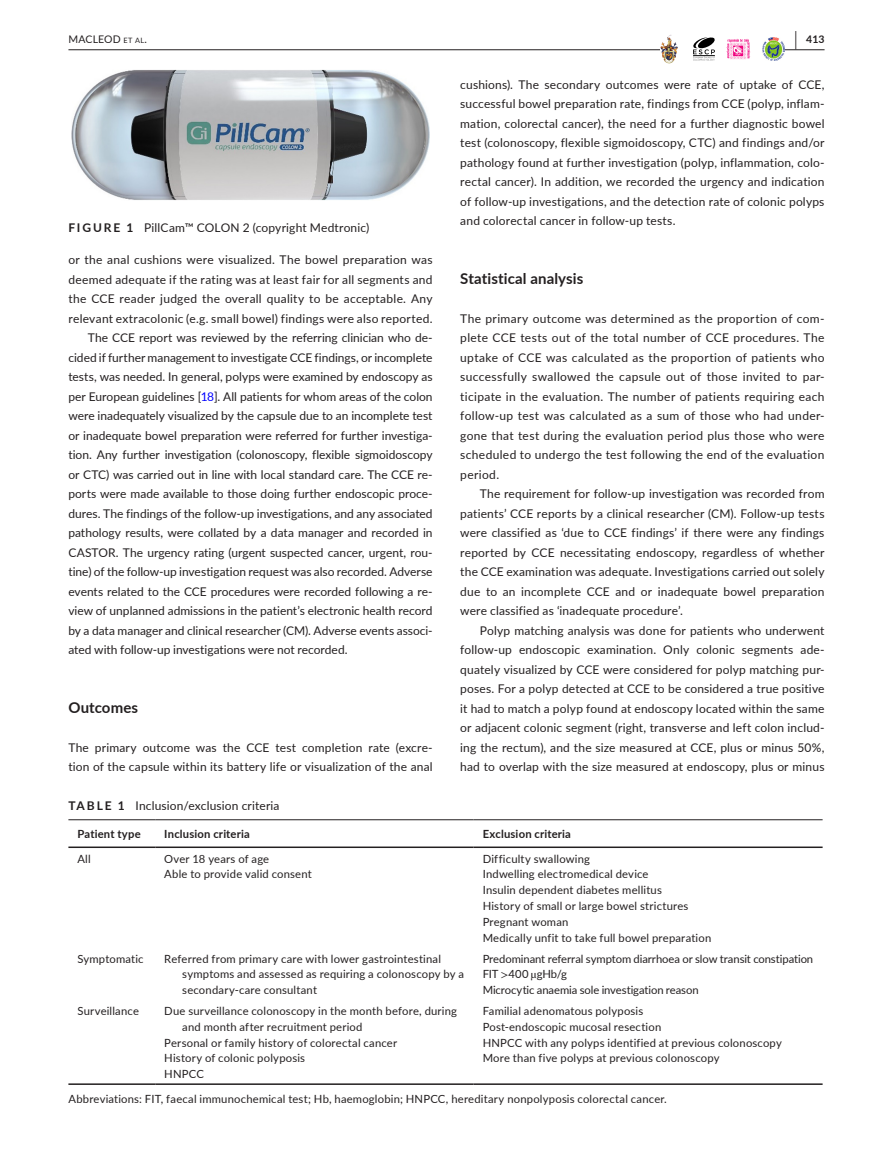
<style>
.page{position:relative;width:893px;height:1174px;background:#fff}
.page>*{position:absolute;margin:0;border:0;box-sizing:border-box;transform-origin:0 0}
.t1{font:700 15px "Lato";letter-spacing:.005em;color:#231f20}
.t2{font:12px/19.5px "Lato";color:#231f20;text-align:justify}
.t3{font:12px "Lato";letter-spacing:.025em;color:#231f20}
.t4{font:11.25px/15.8px "Lato";letter-spacing:.015em;color:#231f20}
.t5{font:11.25px/15.8px "Lato";letter-spacing:-.005em;color:#231f20}
.t6{font:700 11.25px "Lato";letter-spacing:.02em;color:#231f20}
.t7{font:10.5px "Lato";letter-spacing:.015em;color:#231f20}
.t8{font:700 10.5px "Lato";color:#231f20}
.s1{font-size:7.35px}
.s2{font-size:19.5px}
.s3{font-weight:700}
.s4{color:#00f}
.s5{font-family:"STIX"}
</style>
<div class="page">
<hr style="left:68px;top:49px;width:756px;height:1px;background:#231f20">
<div style="left:660px;top:34px;width:125px;height:30px;background:#fff"></div>
<img style="left:661px;top:35px;width:15px;height:28px">
<svg style="left:693px;top:37px;width:22px;height:24px"></svg>
<img style="left:727px;top:39px;width:24px;height:20px">
<img style="left:763px;top:38px;width:22px;height:22px">
<img style="left:72px;top:69px;width:357px;height:131px">
<hr style="left:68px;top:819px;width:87px;height:1px;background:#231f20">
<hr style="left:155px;top:819px;width:319px;height:1px;background:#231f20">
<hr style="left:474px;top:819px;width:349px;height:1px;background:#231f20">
<hr style="left:68px;top:846px;width:87px;height:2px;background:#231f20">
<hr style="left:155px;top:846px;width:319px;height:2px;background:#231f20">
<hr style="left:474px;top:846px;width:349px;height:2px;background:#231f20">
<hr style="left:68px;top:1083px;width:87px;height:1px;background:#231f20">
<hr style="left:155px;top:1083px;width:319px;height:1px;background:#231f20">
<hr style="left:474px;top:1083px;width:349px;height:1px;background:#231f20">
<p class="t7" style="left:68px;top:31px;width:80px">MACLEOD <span class="s1">et al</span>.</p>
<p class="t8" style="left:795px;top:31px;width:31px"><span class="s2">|</span> 413</p>
<p class="t2" style="left:68px;top:218px;width:302px"><span class="s3">FIGURE 1</span> PillCam™ COLON 2 (copyright Medtronic)</p>
<p class="t3" style="left:68px;top:251px;width:366px">or the anal cushions were visualized. The bowel preparation was</p>
<p class="t3" style="left:68px;top:271px;width:366px">deemed adequate if the rating was at least fair for all segments and</p>
<p class="t3" style="left:68px;top:290px;width:366px">the CCE reader judged the overall quality to be acceptable. Any</p>
<p class="t3" style="left:68px;top:310px;width:366px">relevant extracolonic (e.g. small bowel) findings were also reported.</p>
<p class="t2" style="left:88px;top:327px;width:346px">The CCE report was reviewed by the referring clinician who de-</p>
<p class="t2" style="left:68px;top:347px;width:366px">cided if further management to investigate CCE findings, or incomplete</p>
<p class="t2" style="left:68px;top:366px;width:366px">tests, was needed. In general, polyps were examined by endoscopy as</p>
<p class="t2" style="left:68px;top:386px;width:366px">per European guidelines [<span class="s4">18</span>]. All patients for whom areas of the colon</p>
<p class="t2" style="left:68px;top:405px;width:366px">were inadequately visualized by the capsule due to an incomplete test</p>
<p class="t2" style="left:68px;top:425px;width:366px">or inadequate bowel preparation were referred for further investiga-</p>
<p class="t2" style="left:68px;top:444px;width:366px">tion. Any further investigation (colonoscopy, flexible sigmoidoscopy</p>
<p class="t2" style="left:68px;top:464px;width:366px">or CTC) was carried out in line with local standard care. The CCE re-</p>
<p class="t2" style="left:68px;top:483px;width:366px">ports were made available to those doing further endoscopic proce-</p>
<p class="t2" style="left:68px;top:503px;width:366px">dures. The findings of the follow-up investigations, and any associated</p>
<p class="t2" style="left:68px;top:522px;width:366px">pathology results, were collated by a data manager and recorded in</p>
<p class="t2" style="left:68px;top:542px;width:366px">CASTOR. The urgency rating (urgent suspected cancer, urgent, rou-</p>
<p class="t2" style="left:68px;top:561px;width:366px">tine) of the follow-up investigation request was also recorded. Adverse</p>
<p class="t2" style="left:68px;top:581px;width:366px">events related to the CCE procedures were recorded following a re-</p>
<p class="t2" style="left:68px;top:600px;width:366px">view of unplanned admissions in the patient’s electronic health record</p>
<p class="t2" style="left:68px;top:620px;width:366px">by a data manager and clinical researcher (CM). Adverse events associ-</p>
<p class="t2" style="left:68px;top:639px;width:281px">ated with follow-up investigations were not recorded.</p>
<p class="t1" style="left:68px;top:696px;width:71px">Outcomes</p>
<p class="t2" style="left:68px;top:737px;width:366px">The primary outcome was the CCE test completion rate (excre&shy;tion of the capsule within its battery life or visualization of the anal</p>
<p class="t2" style="left:460px;top:74px;width:366px">cushions). The secondary outcomes were rate of uptake of CCE, successful bowel preparation rate, findings from CCE (polyp, inflam&shy;mation, colorectal cancer), the need for a further diagnostic bowel test (colonoscopy, flexible sigmoidoscopy, CTC) and findings and/or pathology found at further investigation (polyp, inflammation, colo&shy;rectal cancer). In addition, we recorded the urgency and indication of follow-up investigations, and the detection rate of colonic polyps and colorectal cancer in follow-up tests.</p>
<p class="t1" style="left:460px;top:267px;width:125px">Statistical analysis</p>
<p class="t2" style="left:460px;top:308px;width:366px">The primary outcome was determined as the proportion of com&shy;plete CCE tests out of the total number of CCE procedures. The uptake of CCE was calculated as the proportion of patients who successfully swallowed the capsule out of those invited to par&shy;ticipate in the evaluation. The number of patients requiring each follow-up test was calculated as a sum of those who had under&shy;gone that test during the evaluation period plus those who were scheduled to undergo the test following the end of the evaluation period.</p>
<p class="t2" style="left:460px;top:483px;width:366px;text-indent:20px">The requirement for follow-up investigation was recorded from patients’ CCE reports by a clinical researcher (CM). Follow-up tests were classified as ‘due to CCE findings’ if there were any findings reported by CCE necessitating endoscopy, regardless of whether the CCE examination was adequate. Investigations carried out solely due to an incomplete CCE and or inadequate bowel preparation were classified as ‘inadequate procedure’.</p>
<p class="t2" style="left:460px;top:620px;width:366px;text-indent:20px">Polyp matching analysis was done for patients who underwent follow-up endoscopic examination. Only colonic segments ade&shy;quately visualized by CCE were considered for polyp matching pur&shy;poses. For a polyp detected at CCE to be considered a true positive it had to match a polyp found at endoscopy located within the same or adjacent colonic segment (right, transverse and left colon includ&shy;ing the rectum), and the size measured at CCE, plus or minus 50%, had to overlap with the size measured at endoscopy, plus or minus</p>
<p class="t2" style="left:68px;top:795px;width:213px"><span class="s3">TABLE 1</span> Inclusion/exclusion criteria</p>
<p class="t6" style="left:77px;top:825px;width:65px">Patient type</p>
<p class="t6" style="left:164px;top:825px;width:87px">Inclusion criteria</p>
<p class="t6" style="left:483px;top:825px;width:90px">Exclusion criteria</p>
<p class="t4" style="left:77px;top:850px;width:15px">All</p>
<p class="t4" style="left:164px;top:850px;width:149px">Over 18 years of age<br>Able to provide valid consent</p>
<p class="t4" style="left:483px;top:850px;width:230px">Difficulty swallowing<br>Indwelling electromedical device<br>Insulin dependent diabetes mellitus<br>History of small or large bowel strictures Pregnant woman<br>Medically unfit to take full bowel preparation</p>
<p class="t4" style="left:77px;top:950px;width:68px">Symptomatic</p>
<p class="t4" style="left:182px;top:950px;width:283px;text-indent:-18px">Referred from primary care with lower gastrointestinal symptoms and assessed as requiring a colonoscopy by a secondary-care consultant</p>
<p class="t5" style="left:483px;top:950px;width:332px">Predominant referral symptom diarrhoea or slow transit constipation<br>FIT <span class="s5">&gt;</span>400 <span class="s5">µ</span>gHb/g<br>Microcytic anaemia sole investigation reason</p>
<p class="t4" style="left:77px;top:1002px;width:63px">Surveillance</p>
<p class="t4" style="left:164px;top:1002px;width:294px">Due surveillance colonoscopy in the month before, during</p>
<p class="t4" style="left:182px;top:1018px;width:182px">and month after recruitment period</p>
<p class="t4" style="left:164px;top:1034px;width:234px">Personal or family history of colorectal cancer</p>
<p class="t4" style="left:164px;top:1050px;width:142px">History of colonic polyposis</p>
<p class="t4" style="left:164px;top:1065px;width:41px">HNPCC</p>
<p class="t4" style="left:483px;top:1002px;width:301px">Familial adenomatous polyposis<br>Post-endoscopic mucosal resection<br>HNPCC with any polyps identified at previous colonoscopy More than five polyps at previous colonoscopy</p>
<p class="t4" style="left:68px;top:1090px;width:600px">Abbreviations: FIT, faecal immunochemical test; Hb, haemoglobin; HNPCC, hereditary nonpolyposis colorectal cancer.</p>
</div>
